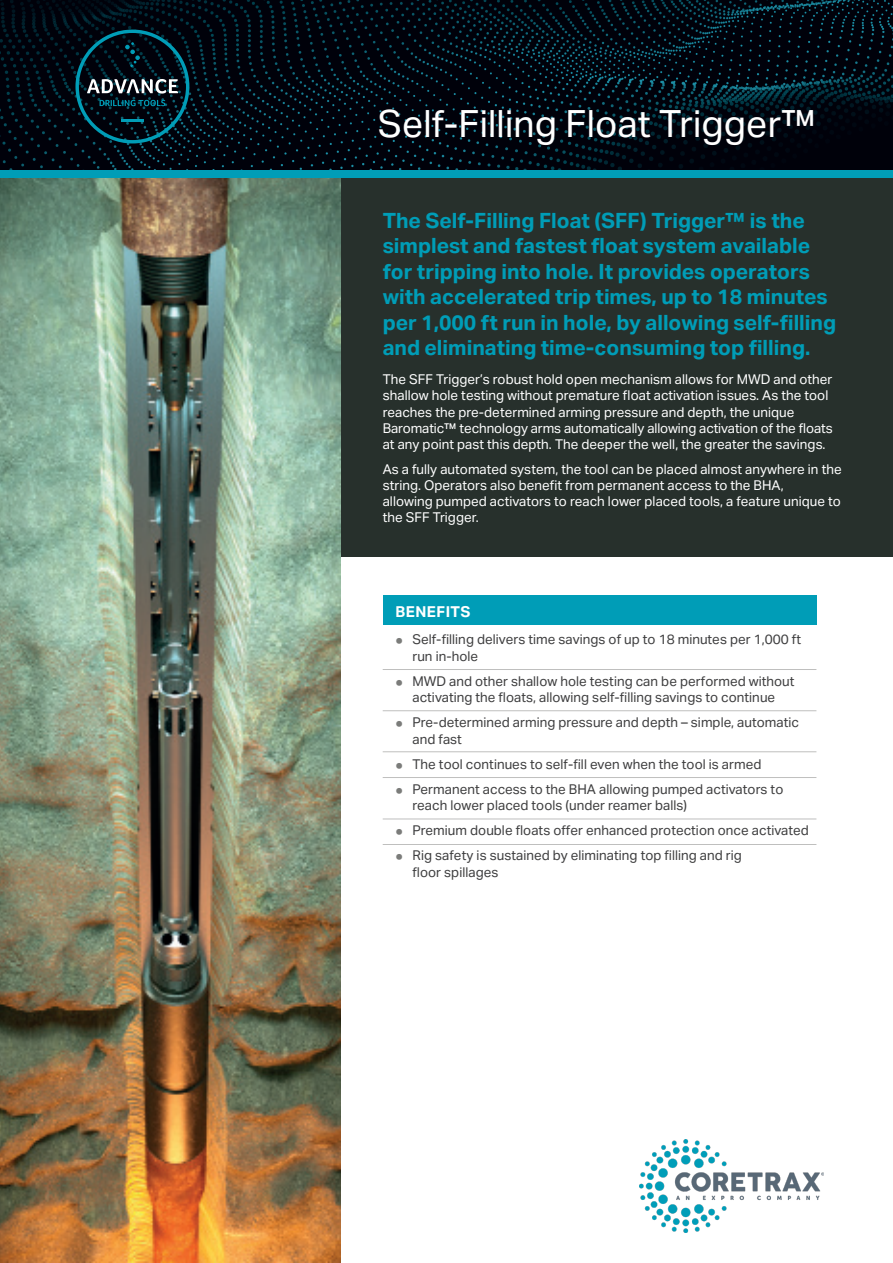
<style>
.page{position:relative;width:893px;height:1263px;background:#fff}
.page>*{position:absolute;margin:0;border:0;box-sizing:border-box;transform-origin:0 0}
.t1{font:37.5px "Aktiv Grotesk";color:#fff}
.t2{font:700 21px/25.5px "Aktiv Grotesk";color:#009db7}
.Body{font:700 15px "Aktiv Grotesk";letter-spacing:.03em;color:#fff}
.t3{font:13.5px/16.2px "Aktiv Grotesk";color:#fff}
.Body-2{font:13.5px/16.5px "Aktiv Grotesk";color:#3e3e3f}
.s1{font-size:21px;color:#7b7c7a}
</style>
<div class="page">
<img style="left:0;top:0;width:893px;height:170px">
<div style="left:0;top:170px;width:893px;height:9px;background:#009db7"></div>
<svg style="left:75px;top:30px;width:114px;height:113px;background:#0b242f"></svg>
<div style="left:340px;top:179px;width:553px;height:378px;background:#27302c"></div>
<img style="left:639px;top:1139px;width:185px;height:93px">
<div style="left:383px;top:595px;width:433px;height:30px;background:#009db7"></div>
<hr style="left:383px;top:669px;width:433px;height:1px;background:#bfbfbe">
<hr style="left:383px;top:710px;width:433px;height:1px;background:#bfbfbe">
<hr style="left:383px;top:751px;width:433px;height:1px;background:#bfbfbe">
<hr style="left:383px;top:777px;width:433px;height:1px;background:#bfbfbe">
<hr style="left:383px;top:844px;width:433px;height:1px;background:#bfbfbe">
<hr style="left:383px;top:819px;width:433px;height:1px;background:#bfbfbe">
<img style="left:0;top:179px;width:340px;height:1084px">
<p class="t1" style="left:378px;top:102px;width:440px">Self-Filling Float Trigger™</p>
<p class="t2" style="left:383px;top:208px;width:455px">The Self-Filling Float (SFF) Trigger™ is the simplest and fastest float system available for tripping into hole. It provides operators with accelerated trip times, up to 18 minutes per 1,000 ft run in hole, by allowing self-filling and eliminating time-consuming top filling.</p>
<p class="t3" style="left:383px;top:371px;width:452px">The SFF Trigger’s robust hold open mechanism allows for MWD and other shallow hole testing without premature float activation issues. As the tool reaches the pre-determined arming pressure and depth, the unique Baromatic™ technology arms automatically allowing activation of the floats at any point past this depth. The deeper the well, the greater the savings.</p>
<p class="t3" style="left:383px;top:461px;width:461px">As a fully automated system, the tool can be placed almost anywhere in the string. Operators also benefit from permanent access to the BHA,<br>allowing pumped activators to reach lower placed tools, a feature unique to the SFF Trigger.</p>
<p class="Body" style="left:395px;top:603px;width:77px">BENEFITS</p>
<p class="Body-2" style="left:412px;top:631px;width:390px;text-indent:-17px"><span class="s1">•</span> Self-filling delivers time savings of up to 18 minutes per 1,000 ft run in-hole</p>
<p class="Body-2" style="left:395px;top:673px;width:401px;text-align:center"><span class="s1">•</span> MWD and other shallow hole testing can be performed without activating the floats, allowing self-filling savings to continue</p>
<p class="Body-2" style="left:412px;top:714px;width:388px;text-indent:-17px"><span class="s1">•</span> Pre-determined arming pressure and depth – simple, automatic and fast</p>
<p class="Body-2" style="left:395px;top:756px;width:367px"><span class="s1">•</span> The tool continues to self-fill even when the tool is armed</p>
<p class="Body-2" style="left:412px;top:781px;width:372px;text-indent:-17px"><span class="s1">•</span> Permanent access to the BHA allowing pumped activators to reach lower placed tools (under reamer balls)</p>
<p class="Body-2" style="left:395px;top:822px;width:415px"><span class="s1">•</span> Premium double floats offer enhanced protection once activated</p>
<p class="Body-2" style="left:412px;top:847px;width:331px;text-indent:-17px"><span class="s1">•</span> Rig safety is sustained by eliminating top filling and rig floor spillages</p>
</div>
